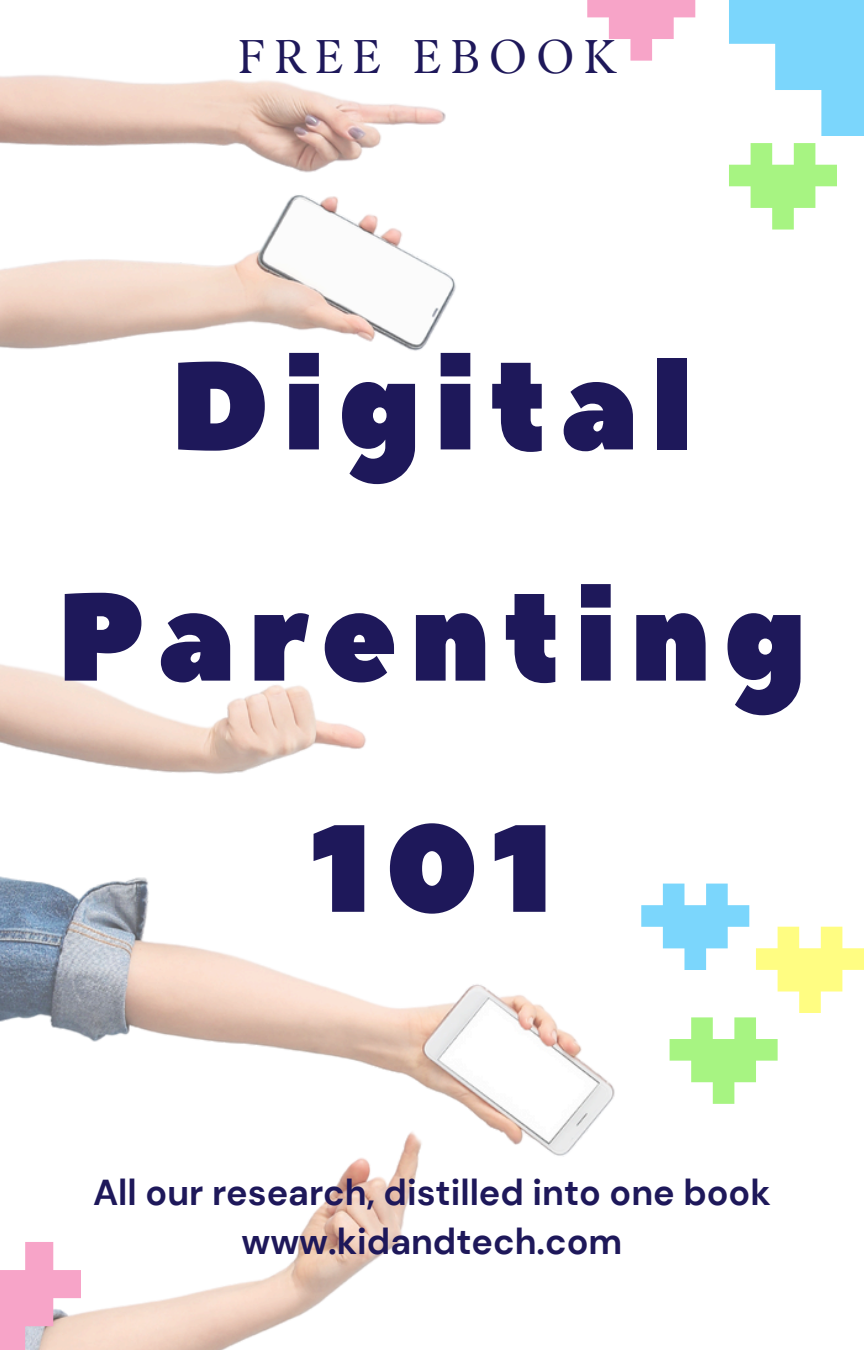
<style>
.page{position:relative;width:864px;height:1350px;background:#fff}
.page>*{position:absolute;margin:0;border:0;box-sizing:border-box;transform-origin:0 0}
.t1{font:123.75px/231.3px "Peace Sans";letter-spacing:.105em;color:#1e185a;text-align:center}
.t2{font:47.25px "TY Serif D";letter-spacing:.2em;color:#1e185a}
.t3{font:700 36px "DM Sans";color:#1e185a}
</style>
<div class="page">
<img style="left:0;top:0;width:864px;height:1350px">
<svg style="left:729px;top:0;width:135px;height:135px"></svg>
<svg style="left:729px;top:143px;width:108px;height:86px"></svg>
<svg style="left:587px;top:0;width:108px;height:60px"></svg>
<svg style="left:641px;top:884px;width:223px;height:219px"></svg>
<svg style="left:0;top:1242px;width:81px;height:108px"></svg>
<p class="t2" style="left:238px;top:28px;width:379px">FREE EBOOK</p>
<p class="t1" style="left:57px;top:295px;width:751px">Digital<br>Parenting<br>101</p>
<p class="t3" style="left:93px;top:1169px;width:679px">All our research, distilled into one book</p>
<h2 class="t3" style="left:242px;top:1218px;width:382px">www.kidandtech.com</h2>
</div>
